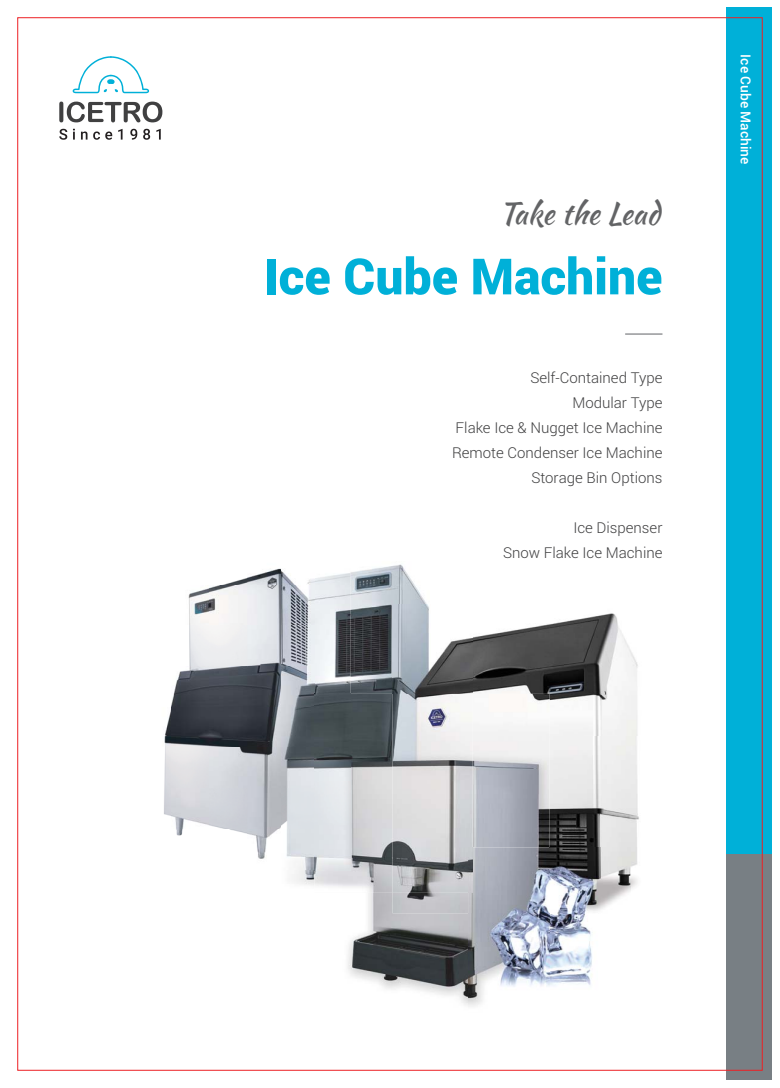
<style>
.page{position:relative;width:780px;height:1088px;background:#fff}
.page>*{position:absolute;margin:0;border:0;box-sizing:border-box;transform-origin:0 0}
.t1{font:900 50px "Roboto";color:#00b0d8}
.t2{font:30px "Kaushan Script";color:#636466}
.t3{font:300 15px/25px "Roboto";color:#404041;text-align:right}
.t4{font:500 13.75px "Roboto";color:#fff}
</style>
<div class="page">
<img style="left:188px;top:578px;width:59px;height:88px">
<img style="left:164px;top:666px;width:83px;height:170px">
<img style="left:247px;top:564px;width:181px;height:322px">
<img style="left:316px;top:666px;width:34px;height:28px">
<img style="left:472px;top:613px;width:166px;height:124px">
<img style="left:549px;top:737px;width:90px;height:132px">
<img style="left:630px;top:869px;width:8px;height:22px">
<img style="left:392px;top:605px;width:80px;height:89px">
<div style="left:726px;top:7px;width:45px;height:1073px;background:#00b0d8"></div>
<div style="left:726px;top:855px;width:45px;height:225px;background:#787f84"></div>
<hr style="left:625px;top:333px;width:37px;height:2px;background:#808285">
<img style="left:347px;top:893px;width:122px;height:114px">
<img style="left:314px;top:694px;width:78px;height:199px">
<img style="left:314px;top:694px;width:36px;height:176px">
<img style="left:392px;top:694px;width:157px;height:219px">
<img style="left:469px;top:847px;width:161px;height:160px">
<img style="left:469px;top:847px;width:3px;height:46px">
<svg style="left:73px;top:56px;width:76px;height:37px"></svg>
<svg style="left:59px;top:102px;width:103px;height:20px"></svg>
<svg style="left:59px;top:129px;width:8px;height:11px"></svg>
<svg style="left:73px;top:129px;width:2px;height:11px"></svg>
<svg style="left:81px;top:131px;width:6px;height:9px"></svg>
<svg style="left:93px;top:131px;width:19px;height:9px"></svg>
<svg style="left:118px;top:129px;width:4px;height:11px"></svg>
<svg style="left:130px;top:129px;width:7px;height:11px"></svg>
<svg style="left:143px;top:129px;width:7px;height:11px"></svg>
<svg style="left:156px;top:129px;width:5px;height:11px"></svg>
<h2 class="t2" style="left:499px;top:196px;width:162px">Take the Lead</h2>
<h1 class="t1" style="left:264px;top:241px;width:400px">Ice Cube Machine</h1>
<p class="t3" style="left:452px;top:366px;width:212px">Self-Contained Type<br>Modular Type<br>Flake Ice &amp; Nugget Ice Machine<br>Remote Condenser Ice Machine<br>Storage Bin Options</p>
<p class="t3" style="left:503px;top:516px;width:161px">Ice Dispenser<br>Snow Flake Ice Machine</p>
<p class="t4" style="left:751px;top:54px;width:112px;rotate:90deg">Ice Cube Machine</p>
</div>
